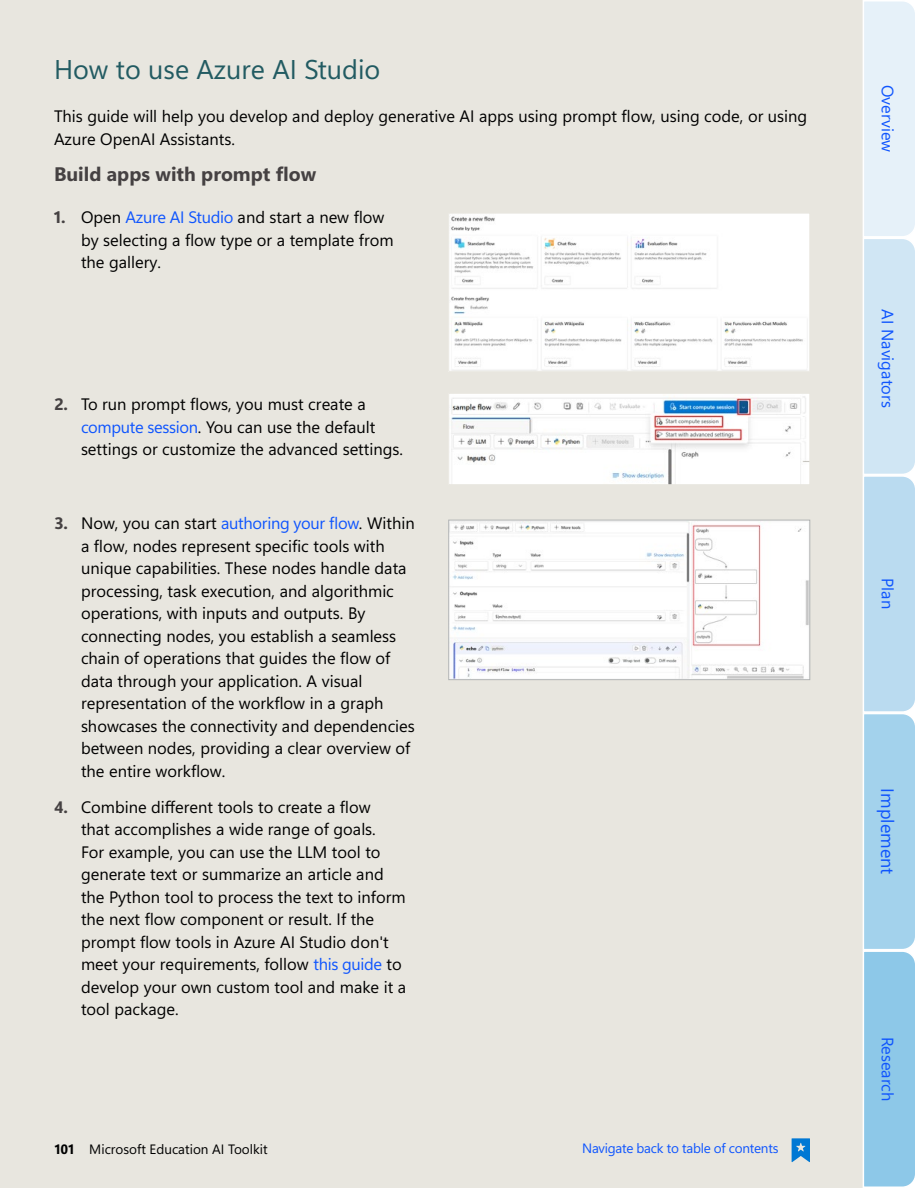
<style>
.page{position:relative;width:918px;height:1188px;background:#fff}
.page>*{position:absolute;margin:0;border:0;box-sizing:border-box;transform-origin:0 0}
.H4__18_font__22{font:27px "Segoe Sans a 8000";color:#225b62}
.H7__13_font{font:19.5px "Segoe Sans a 8000 2 bc 0000";color:#454142}
.t1{font:18px "Segoe Sans a 8000";color:#0f55fe}
.Paragraph_Style_1___Numbered_list{font:16.5px/22.5px "Segoe Sans a 8000";color:#000}
.t2{font:16.5px "Segoe Sans a 8000";color:#0f55fe}
.t3{font:13.5px "Segoe Sans a 8000";color:#000}
.t4{font:13.5px "Segoe Sans a 8000";letter-spacing:-.02em;color:#0f55fe}
.s1{font-family:"Segoe Sans a 8000 2 bc 0000";color:#454142}
.s2{color:#0f55fe}
.s3{font-family:"Segoe Sans a 8000 2 bc 0000"}
</style>
<div class="page">
<div style="left:0;top:0;width:863px;height:1188px;background:#e8e6df"></div>
<img style="left:450px;top:215px;width:358px;height:155px">
<div style="left:448px;top:213px;width:362px;height:159px;border:1px solid #e8e6df"></div>
<img style="left:450px;top:395px;width:358px;height:88px">
<div style="left:448px;top:393px;width:362px;height:92px;border:1px solid #e8e6df"></div>
<img style="left:450px;top:522px;width:358px;height:156px">
<div style="left:448px;top:520px;width:362px;height:160px;border:1px solid #b1b3b3"></div>
<svg style="left:792px;top:1138px;width:18px;height:24px"></svg>
<svg style="left:862px;top:0;width:53px;height:1188px;background:#bdddf0"></svg>
<p class="H4__18_font__22" style="left:54px;top:51px;width:328px">How to use Azure AI Studio</p>
<p class="Paragraph_Style_1___Numbered_list" style="left:54px;top:105px;width:755px">This guide will help you develop and deploy generative AI apps using prompt flow, using code, or using<br>Azure OpenAI Assistants.</p>
<p class="H7__13_font" style="left:54px;top:159px;width:264px">Build apps with prompt flow</p>
<p class="Paragraph_Style_1___Numbered_list" style="left:81px;top:206px;width:314px;text-indent:-27px"><span class="s1">1.</span> Open <span class="s2">Azure AI Studio</span> and start a new flow by selecting a flow type or a template from the gallery.</p>
<p class="Paragraph_Style_1___Numbered_list" style="left:81px;top:393px;width:324px;text-indent:-27px"><span class="s1">2.</span> To run prompt flows, you must create a <span class="s2">compute session</span>. You can use the default settings or customize the advanced settings.</p>
<p class="Paragraph_Style_1___Numbered_list" style="left:81px;top:512px;width:335px;text-indent:-27px"><span class="s1">3.</span> Now, you can start <span class="s2">authoring your flow</span>. Within a flow, nodes represent specific tools with unique capabilities. These nodes handle data processing, task execution, and algorithmic operations, with inputs and outputs. By connecting nodes, you establish a seamless chain of operations that guides the flow of data through your application. A visual representation of the workflow in a graph showcases the connectivity and dependencies between nodes, providing a clear overview of the entire workflow.</p>
<p class="Paragraph_Style_1___Numbered_list" style="left:81px;top:795px;width:327px;text-indent:-27px"><span class="s1">4.</span> Combine different tools to create a flow<br>that accomplishes a wide range of goals.<br>For example, you can use the LLM tool to generate text or summarize an article and the Python tool to process the text to inform the next flow component or result. If the prompt flow tools in Azure AI Studio don't meet your requirements, follow <span class="s2">this guide</span> to develop your own custom tool and make it a tool package.</p>
<p class="t3" style="left:55px;top:1139px;width:214px"><span class="s3">101</span> Microsoft Education AI Toolkit</p>
<p class="t4" style="left:582px;top:1139px;width:198px">Navigate back to table of contents</p>
<p class="t2" style="left:899px;top:85px;width:69px;rotate:90deg">Overview</p>
<p class="t2" style="left:899px;top:309px;width:100px;rotate:90deg">AI Navigators</p>
<p class="t2" style="left:899px;top:578px;width:32px;rotate:90deg">Plan</p>
<p class="t1" style="left:900px;top:788px;width:87px;rotate:90deg">Implement</p>
<p class="t2" style="left:899px;top:1037px;width:66px;rotate:90deg">Research</p>
</div>
